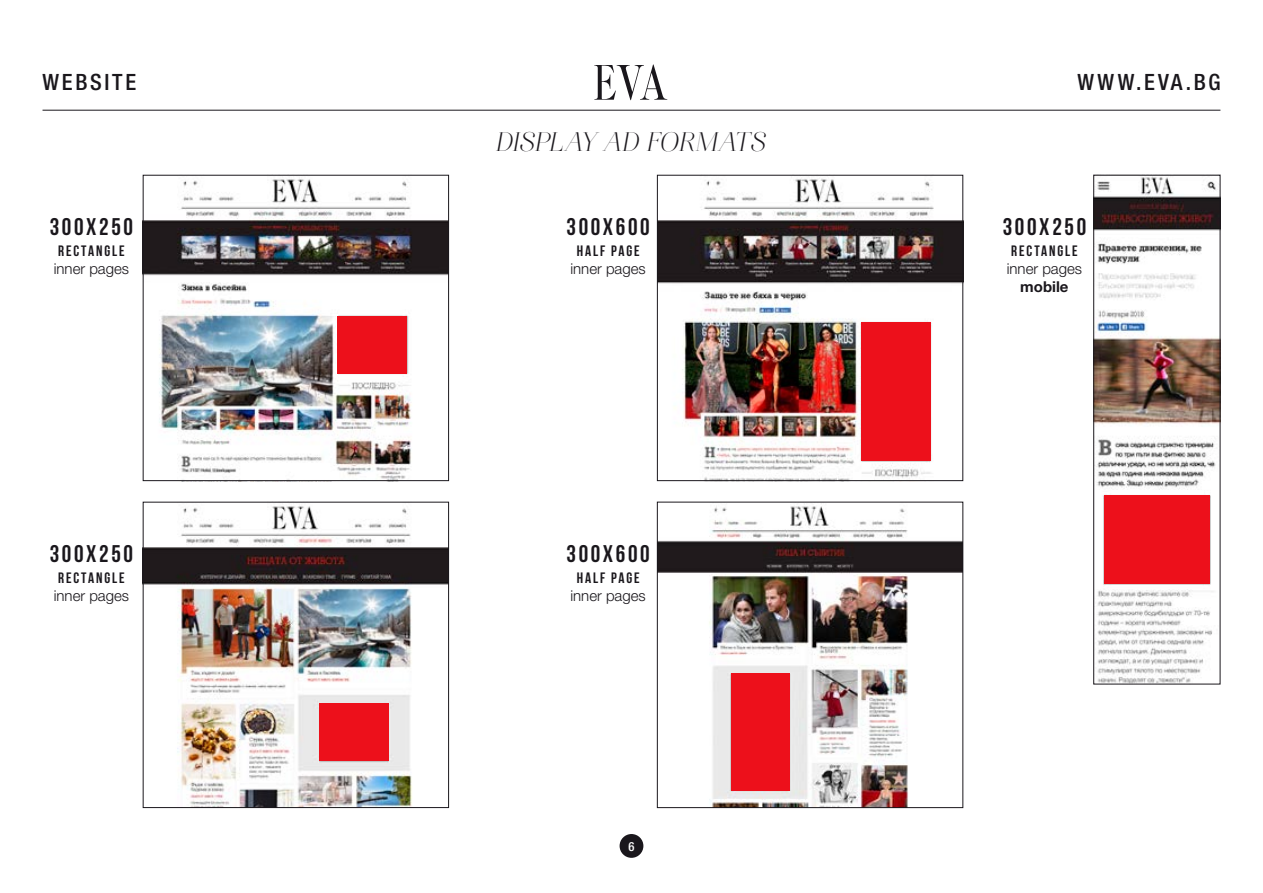
<style>
.page{position:relative;width:1263px;height:893px;background:#fff}
.page>*{position:absolute;margin:0;border:0;box-sizing:border-box;transform-origin:0 0}
.t1{font:27px "Aire Bold Italic Pro";letter-spacing:.015em;color:#1a171c}
.t2{font:700 24px "Bebas Neue";letter-spacing:.115em;color:#1a171c}
.t3{font:500 condensed 22.5px "Helvetica Neue";letter-spacing:.125em;color:#1a171c}
.t4{font:300 15px "Helvetica Neue OT";color:#1a171c}
.t5{font:700 15px "Bebas Neue";letter-spacing:.125em;color:#1a171c}
.t6{font:700 15px "Helvetica Neue OT";color:#1a171c}
.t7{font:500 condensed 12.6px "Helvetica Neue";color:#fff}
</style>
<div class="page">
<hr style="left:43px;top:110px;width:1177px;height:1px;background:#1a171c">
<svg style="left:594px;top:65px;width:73px;height:35px"></svg>
<div style="left:620px;top:834px;width:23px;height:24px;background:#1a171c;border-radius:50%"></div>
<img style="left:145px;top:179px;width:302px;height:300px">
<div style="left:143px;top:175px;width:306px;height:306px;border:1px solid #1a171c"></div>
<div style="left:337px;top:316px;width:70px;height:57px;background:#ed101b"></div>
<img style="left:1095px;top:177px;width:123px;height:505px">
<div style="left:1093px;top:175px;width:127px;height:509px;border:1px solid #1a171c"></div>
<img style="left:145px;top:506px;width:302px;height:300px">
<div style="left:143px;top:502px;width:306px;height:306px;border:1px solid #1a171c"></div>
<div style="left:319px;top:703px;width:70px;height:58px;background:#ed101b"></div>
<div style="left:1104px;top:495px;width:106px;height:88px;background:#ed101b"></div>
<img style="left:659px;top:178px;width:302px;height:301px">
<div style="left:657px;top:175px;width:306px;height:306px;border:1px solid #1a171c"></div>
<div style="left:861px;top:322px;width:69px;height:138px;background:#ed101b"></div>
<img style="left:659px;top:506px;width:302px;height:300px">
<div style="left:657px;top:502px;width:306px;height:306px;border:1px solid #1a171c"></div>
<div style="left:731px;top:673px;width:59px;height:117px;background:#ed101b"></div>
<h3 class="t3" style="left:43px;top:68px;width:95px">WEBSITE</h3>
<h2 class="t2" style="left:50px;top:214px;width:85px">300Х250</h2>
<p class="t5" style="left:58px;top:243px;width:68px">RECTANGLE</p>
<p class="t4" style="left:54px;top:260px;width:77px">inner pages</p>
<h2 class="t2" style="left:50px;top:541px;width:85px">300Х250</h2>
<p class="t5" style="left:58px;top:570px;width:68px">RECTANGLE</p>
<p class="t4" style="left:54px;top:587px;width:77px">inner pages</p>
<h1 class="t1" style="left:497px;top:126px;width:271px">DISPLAY AD FORMATS</h1>
<h2 class="t2" style="left:566px;top:214px;width:85px">300Х600</h2>
<p class="t5" style="left:577px;top:243px;width:64px">HALF PAGE</p>
<p class="t4" style="left:570px;top:260px;width:77px">inner pages</p>
<h2 class="t2" style="left:566px;top:541px;width:85px">300Х600</h2>
<p class="t5" style="left:577px;top:570px;width:64px">HALF PAGE</p>
<p class="t4" style="left:570px;top:587px;width:77px">inner pages</p>
<p class="t7" style="left:628px;top:839px;width:8px">6</p>
<h3 class="t3" style="left:1077px;top:68px;width:144px">WWW.EVA.BG</h3>
<h2 class="t2" style="left:1003px;top:214px;width:85px">300Х250</h2>
<p class="t5" style="left:1011px;top:243px;width:68px">RECTANGLE</p>
<p class="t4" style="left:1007px;top:260px;width:77px">inner pages</p>
<p class="t6" style="left:1020px;top:278px;width:50px">mobile</p>
</div>
